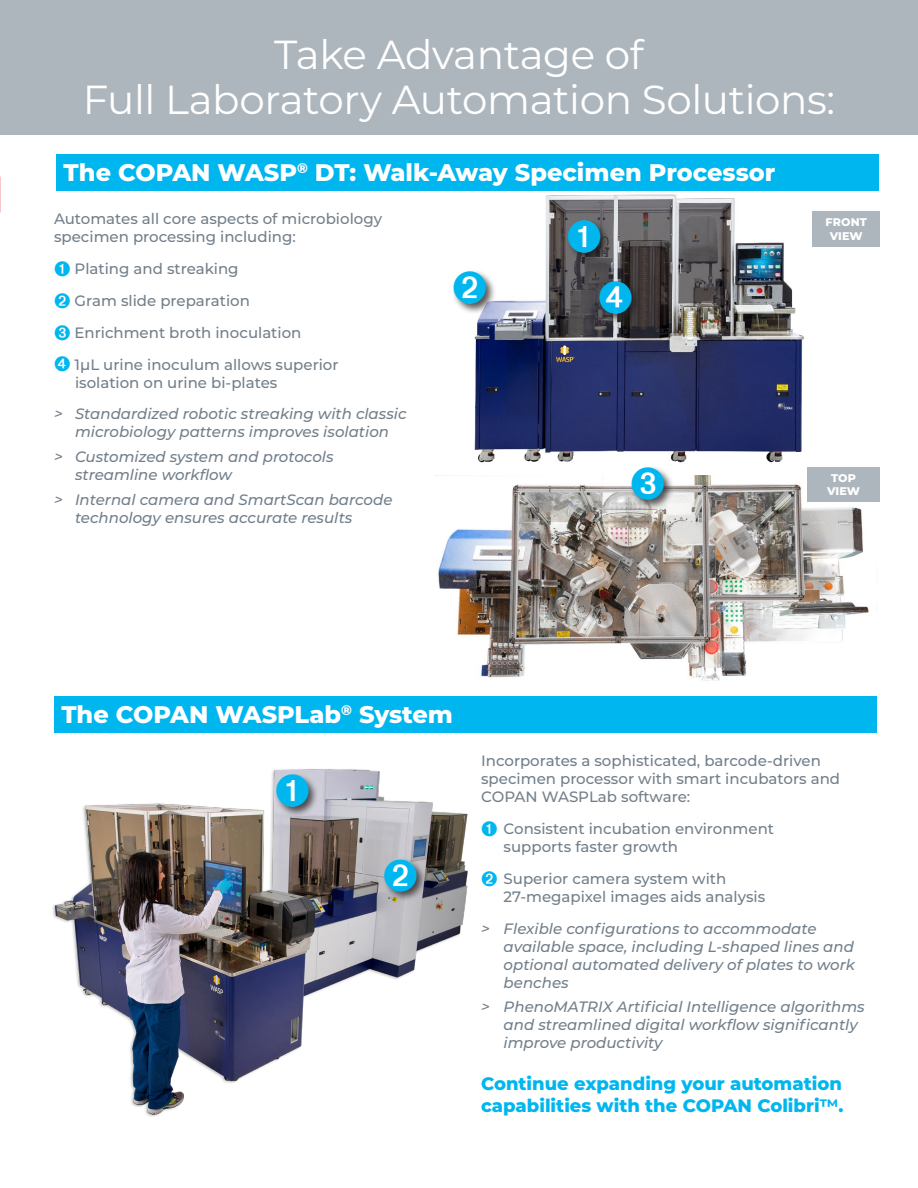
<style>
.page{position:relative;width:918px;height:1188px;background:#fff}
.page>*{position:absolute;margin:0;border:0;box-sizing:border-box;transform-origin:0 0}
.t1{font:40.5px/45px "Montserrat";letter-spacing:-.01em;color:#fff;text-align:center}
.t2{font:800 24px "Montserrat";color:#fff}
.t3{font:800 18px/21.6px "Montserrat";color:#00b6ef}
.t4{font:italic 500 15px/18px "Montserrat";color:#727f8a}
.t5{font:500 15px/18px "Montserrat";color:#727f8a}
.t6{font:800 11.1px/13.4px "Montserrat";letter-spacing:.01em;color:#fff;text-align:center}
.s1{color:#00b6ef}
.s2{font-weight:700}
</style>
<div class="page">
<img style="left:474px;top:194px;width:339px;height:269px">
<div style="left:452px;top:269px;width:44px;height:46px;background:#231f20;opacity:.75"></div>
<img style="left:436px;top:475px;width:441px;height:206px">
<div style="left:0;top:0;width:918px;height:135px;background:#aeb6bd"></div>
<img style="left:52px;top:769px;width:416px;height:348px">
<div style="left:566px;top:219px;width:45px;height:45px;background:#231f20;opacity:.75"></div>
<div style="left:630px;top:466px;width:44px;height:44px;background:#231f20;opacity:.75"></div>
<div style="left:813px;top:211px;width:67px;height:36px;background:#aeb6bd"></div>
<div style="left:807px;top:467px;width:73px;height:34px;background:#aeb6bd"></div>
<div style="left:57px;top:154px;width:822px;height:37px;background:#00b6ef"></div>
<div style="left:54px;top:696px;width:823px;height:37px;background:#00b6ef"></div>
<div style="left:274px;top:773px;width:45px;height:45px;background:#231f20;opacity:.75"></div>
<div style="left:382px;top:857px;width:45px;height:45px;background:#231f20;opacity:.75"></div>
<div style="left:597px;top:280px;width:45px;height:45px;background:#231f20;opacity:.75"></div>
<svg style="left:454px;top:271px;width:32px;height:33px"></svg>
<svg style="left:568px;top:220px;width:32px;height:33px"></svg>
<svg style="left:632px;top:467px;width:32px;height:33px"></svg>
<svg style="left:276px;top:774px;width:33px;height:33px"></svg>
<svg style="left:384px;top:859px;width:33px;height:32px"></svg>
<svg style="left:600px;top:281px;width:32px;height:33px"></svg>
<p class="t1" style="left:83px;top:31px;width:754px">Take Advantage of<br>Full Laboratory Automation Solutions:</p>
<p class="t2" style="left:64px;top:155px;width:713px">The COPAN WASP<sup>®</sup> DT: Walk-Away Specimen Processor</p>
<p class="t5" style="left:54px;top:209px;width:330px">Automates all core aspects of microbiology specimen processing including:</p>
<p class="t5" style="left:54px;top:259px;width:186px"><span class="s1">➊</span> Plating and streaking</p>
<p class="t5" style="left:54px;top:291px;width:198px"><span class="s1">➋</span> Gram slide preparation</p>
<p class="t5" style="left:54px;top:323px;width:249px"><span class="s1">➌</span> Enrichment broth inoculation</p>
<p class="t5" style="left:75px;top:355px;width:265px;text-indent:-21px"><span class="s1">➍</span> 1µL urine inoculum allows superior isolation on urine bi-plates</p>
<p class="t4" style="left:54px;top:404px;width:354px;text-align:center">&gt; Standardized robotic streaking with classic microbiology patterns improves isolation</p>
<p class="t4" style="left:75px;top:447px;width:260px;text-indent:-21px">&gt; Customized system and protocols streamline workflow</p>
<p class="t4" style="left:75px;top:490px;width:319px;text-indent:-21px">&gt; Internal camera and SmartScan barcode technology ensures accurate results</p>
<p class="t6" style="left:826px;top:215px;width:43px">FRONT<br>VIEW</p>
<p class="t6" style="left:827px;top:470px;width:35px">TOP<br>VIEW</p>
<p class="t2" style="left:61px;top:697px;width:393px">The COPAN WASPLab<sup>®</sup> System</p>
<p class="t5" style="left:481px;top:751px;width:361px">Incorporates a sophisticated, barcode-driven specimen processor with smart incubators and<br>COPAN WASPLab software:</p>
<p class="t5" style="left:504px;top:819px;width:272px;text-indent:-22px"><span class="s1">➊</span> Consistent incubation environment supports faster growth</p>
<p class="t5" style="left:504px;top:869px;width:263px;text-indent:-22px"><span class="s1">➋</span> Superior camera system with<br>27-megapixel images aids analysis</p>
<p class="t4" style="left:504px;top:919px;width:353px;text-indent:-22px">&gt; Flexible configurations to accommodate available space, including L-shaped lines and optional automated delivery of plates to work benches</p>
<p class="t4" style="left:504px;top:997px;width:363px;text-indent:-22px">&gt; PhenoMATRIX Artificial Intelligence algorithms and streamlined digital workflow significantly improve productivity</p>
<p class="t3" style="left:481px;top:1072px;width:364px">Continue expanding your automation capabilities with the COPAN Colibri<span class="s2">™</span>.</p>
</div>
